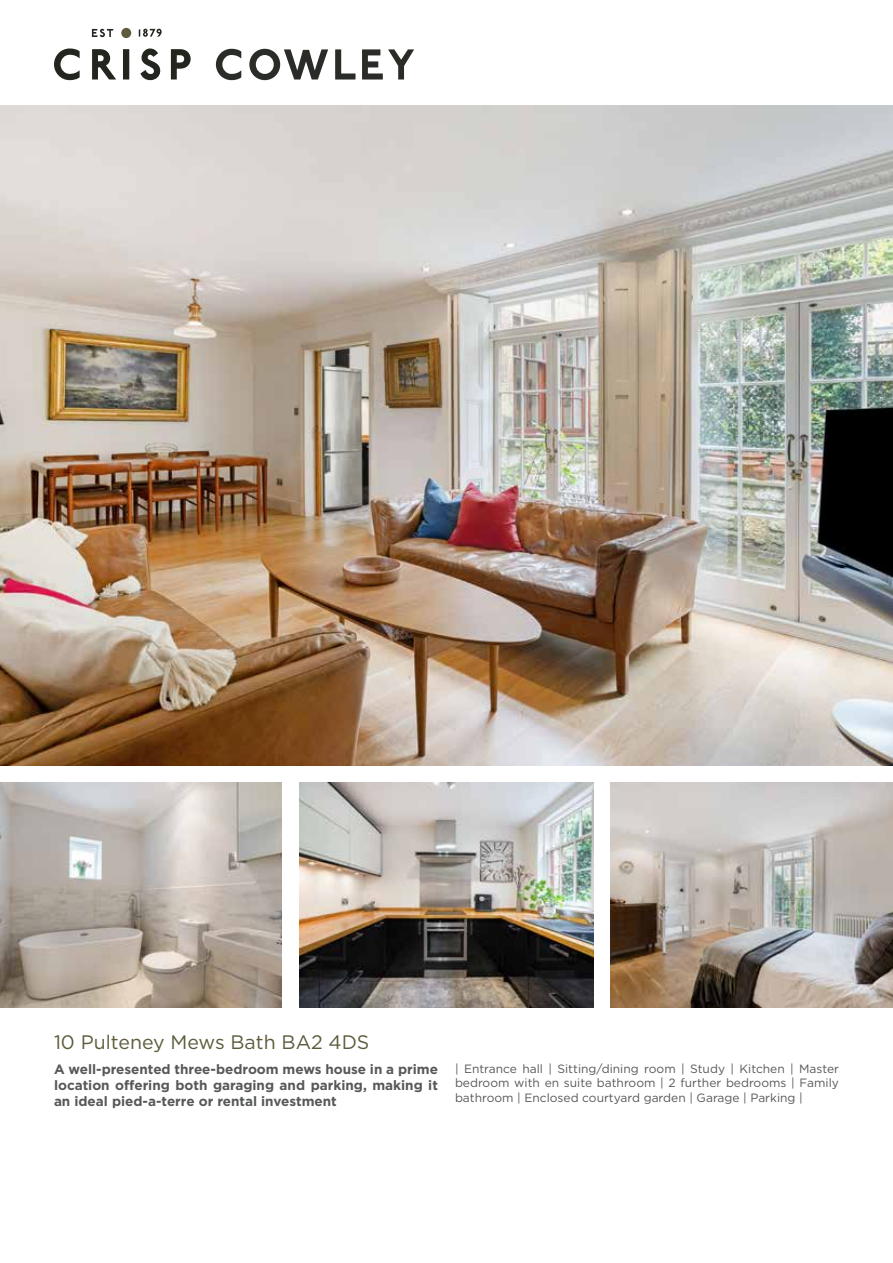
<style>
.page{position:relative;width:893px;height:1263px;background:#fff}
.page>*{position:absolute;margin:0;border:0;box-sizing:border-box;transform-origin:0 0}
.t1{font:19.5px "Gotham";color:#5d5b3c}
.t2{font:700 13.5px/16.2px "Gotham";color:#57585a;text-align:justify}
.t3{font:12px/14.4px "Gotham";color:#57585a;text-align:justify}
</style>
<div class="page">
<img style="left:0;top:106px;width:893px;height:659px">
<img style="left:0;top:782px;width:282px;height:226px">
<img style="left:299px;top:782px;width:295px;height:226px">
<img style="left:611px;top:782px;width:282px;height:226px">
<svg style="left:139px;top:29px;width:23px;height:8px"></svg>
<div style="left:121px;top:28px;width:10px;height:10px;background:#5d5b3c;border-radius:50%"></div>
<svg style="left:92px;top:29px;width:21px;height:8px"></svg>
<svg style="left:216px;top:49px;width:198px;height:31px"></svg>
<svg style="left:123px;top:48px;width:68px;height:32px"></svg>
<svg style="left:54px;top:48px;width:62px;height:32px"></svg>
<p class="t1" style="left:54px;top:1029px;width:317px">10 Pulteney Mews Bath BA2 4DS</p>
<p class="t2" style="left:54px;top:1061px;width:385px">A well-presented three-bedroom mews house in a prime location offering both garaging and parking, making it an ideal pied-a-terre or rental investment</p>
<p class="t3" style="left:455px;top:1061px;width:385px">| Entrance hall | Sitting/dining room | Study | Kitchen | Master bedroom with en suite bathroom | 2 further bedrooms | Family bathroom | Enclosed courtyard garden | Garage | Parking |</p>
</div>
